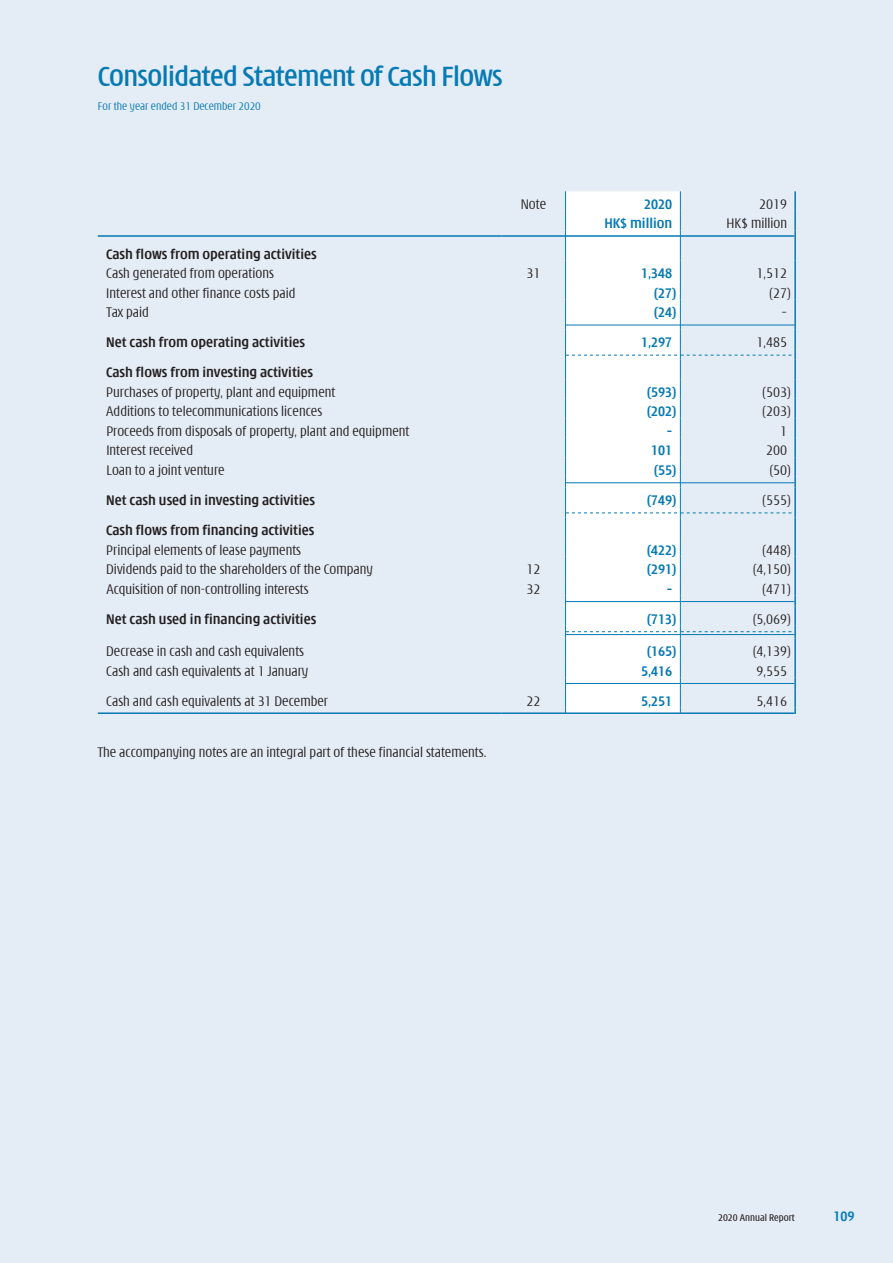
<style>
.page{position:relative;width:893px;height:1263px;background:#e4ecf5}
.page>*{position:absolute;margin:0;border:0;box-sizing:border-box;transform-origin:0 0}
.t1{font:500 condensed 30px "Modena";letter-spacing:-.02em;color:#057ab3}
.t2{font:300 condensed 15px "Modena";color:#231f20}
.t3{font:700 condensed 15px "Modena";color:#231f20}
.t4{font:700 condensed 15px "Modena";color:#057ab3}
.t5{font:300 condensed 12px "Modena";color:#057ab3}
.t6{font:condensed 10.5px "Modena";color:#231f20}
</style>
<div class="page">
<hr style="left:98px;top:235px;width:404px;height:2px;background:#057ab3">
<hr style="left:502px;top:235px;width:63px;height:2px;background:#057ab3">
<svg style="left:565px;top:191px;width:231px;height:523px"></svg>
<hr style="left:681px;top:634px;width:113px;height:1px;background:#057ab3">
<hr style="left:566px;top:683px;width:114px;height:1px;background:#057ab3">
<hr style="left:681px;top:683px;width:113px;height:1px;background:#057ab3">
<hr style="left:98px;top:712px;width:404px;height:2px;background:#057ab3">
<hr style="left:502px;top:712px;width:63px;height:2px;background:#057ab3">
<hr style="left:566px;top:712px;width:114px;height:2px;background:#057ab3">
<hr style="left:681px;top:712px;width:113px;height:2px;background:#057ab3">
<h1 class="t1" style="left:98px;top:62px;width:406px">Consolidated Statement of Cash Flows</h1>
<p class="t5" style="left:98px;top:100px;width:165px">For the year ended 31 December 2020</p>
<p class="t2" style="left:521px;top:197px;width:27px">Note</p>
<p class="t4" style="left:644px;top:197px;width:29px">2020</p>
<p class="t2" style="left:759px;top:197px;width:29px">2019</p>
<p class="t4" style="left:604px;top:216px;width:69px">HK$ million</p>
<p class="t2" style="left:726px;top:216px;width:62px">HK$ million</p>
<p class="t3" style="left:106px;top:247px;width:212px">Cash flows from operating activities</p>
<p class="t2" style="left:106px;top:266px;width:169px">Cash generated from operations</p>
<p class="t2" style="left:526px;top:266px;width:15px">31</p>
<p class="t4" style="left:641px;top:266px;width:33px">1,348</p>
<p class="t2" style="left:756px;top:266px;width:32px">1,512</p>
<p class="t2" style="left:106px;top:286px;width:191px">Interest and other finance costs paid</p>
<p class="t4" style="left:654px;top:286px;width:23px">(27)</p>
<p class="t2" style="left:769px;top:286px;width:23px">(27)</p>
<p class="t2" style="left:106px;top:305px;width:44px">Tax paid</p>
<p class="t4" style="left:654px;top:305px;width:23px">(24)</p>
<p class="t2" style="left:782px;top:305px;width:7px">–</p>
<p class="t3" style="left:106px;top:335px;width:200px">Net cash from operating activities</p>
<p class="t4" style="left:641px;top:335px;width:33px">1,297</p>
<p class="t2" style="left:757px;top:335px;width:32px">1,485</p>
<p class="t3" style="left:106px;top:365px;width:208px">Cash flows from investing activities</p>
<p class="t2" style="left:106px;top:385px;width:231px">Purchases of property, plant and equipment</p>
<p class="t4" style="left:647px;top:385px;width:30px">(593)</p>
<p class="t2" style="left:762px;top:385px;width:30px">(503)</p>
<p class="t2" style="left:106px;top:404px;width:217px">Additions to telecommunications licences</p>
<p class="t4" style="left:647px;top:404px;width:30px">(202)</p>
<p class="t2" style="left:762px;top:404px;width:30px">(203)</p>
<p class="t2" style="left:106px;top:424px;width:305px">Proceeds from disposals of property, plant and equipment</p>
<p class="t4" style="left:667px;top:424px;width:7px">–</p>
<p class="t2" style="left:780px;top:424px;width:8px">1</p>
<p class="t2" style="left:106px;top:443px;width:88px">Interest received</p>
<p class="t4" style="left:651px;top:443px;width:22px">101</p>
<p class="t2" style="left:766px;top:443px;width:22px">200</p>
<p class="t2" style="left:106px;top:463px;width:120px">Loan to a joint venture</p>
<p class="t4" style="left:654px;top:463px;width:23px">(55)</p>
<p class="t2" style="left:769px;top:463px;width:23px">(50)</p>
<p class="t3" style="left:106px;top:493px;width:210px">Net cash used in investing activities</p>
<p class="t4" style="left:647px;top:493px;width:30px">(749)</p>
<p class="t2" style="left:762px;top:493px;width:30px">(555)</p>
<p class="t3" style="left:106px;top:523px;width:210px">Cash flows from financing activities</p>
<p class="t2" style="left:106px;top:543px;width:196px">Principal elements of lease payments</p>
<p class="t4" style="left:647px;top:543px;width:30px">(422)</p>
<p class="t2" style="left:762px;top:543px;width:30px">(448)</p>
<p class="t2" style="left:106px;top:562px;width:268px">Dividends paid to the shareholders of the Company</p>
<p class="t2" style="left:526px;top:562px;width:15px">12</p>
<p class="t4" style="left:647px;top:562px;width:30px">(291)</p>
<p class="t2" style="left:753px;top:562px;width:40px">(4,150)</p>
<p class="t2" style="left:106px;top:582px;width:204px">Acquisition of non-controlling interests</p>
<p class="t2" style="left:526px;top:582px;width:15px">32</p>
<p class="t4" style="left:667px;top:582px;width:7px">–</p>
<p class="t2" style="left:762px;top:582px;width:30px">(471)</p>
<p class="t3" style="left:106px;top:612px;width:211px">Net cash used in financing activities</p>
<p class="t4" style="left:647px;top:612px;width:30px">(713)</p>
<p class="t2" style="left:753px;top:612px;width:40px">(5,069)</p>
<p class="t2" style="left:106px;top:644px;width:199px">Decrease in cash and cash equivalents</p>
<p class="t4" style="left:647px;top:644px;width:30px">(165)</p>
<p class="t2" style="left:753px;top:644px;width:40px">(4,139)</p>
<p class="t2" style="left:106px;top:664px;width:203px">Cash and cash equivalents at 1 January</p>
<p class="t4" style="left:641px;top:664px;width:33px">5,416</p>
<p class="t2" style="left:757px;top:664px;width:32px">9,555</p>
<p class="t2" style="left:106px;top:694px;width:223px">Cash and cash equivalents at 31 December</p>
<p class="t2" style="left:526px;top:694px;width:15px">22</p>
<p class="t4" style="left:641px;top:694px;width:33px">5,251</p>
<p class="t2" style="left:756px;top:694px;width:32px">5,416</p>
<p class="t2" style="left:98px;top:745px;width:390px">The accompanying notes are an integral part of these financial statements.</p>
<p class="t6" style="left:718px;top:1213px;width:78px">2020 Annual Report</p>
<p class="t4" style="left:834px;top:1209px;width:22px">109</p>
</div>
